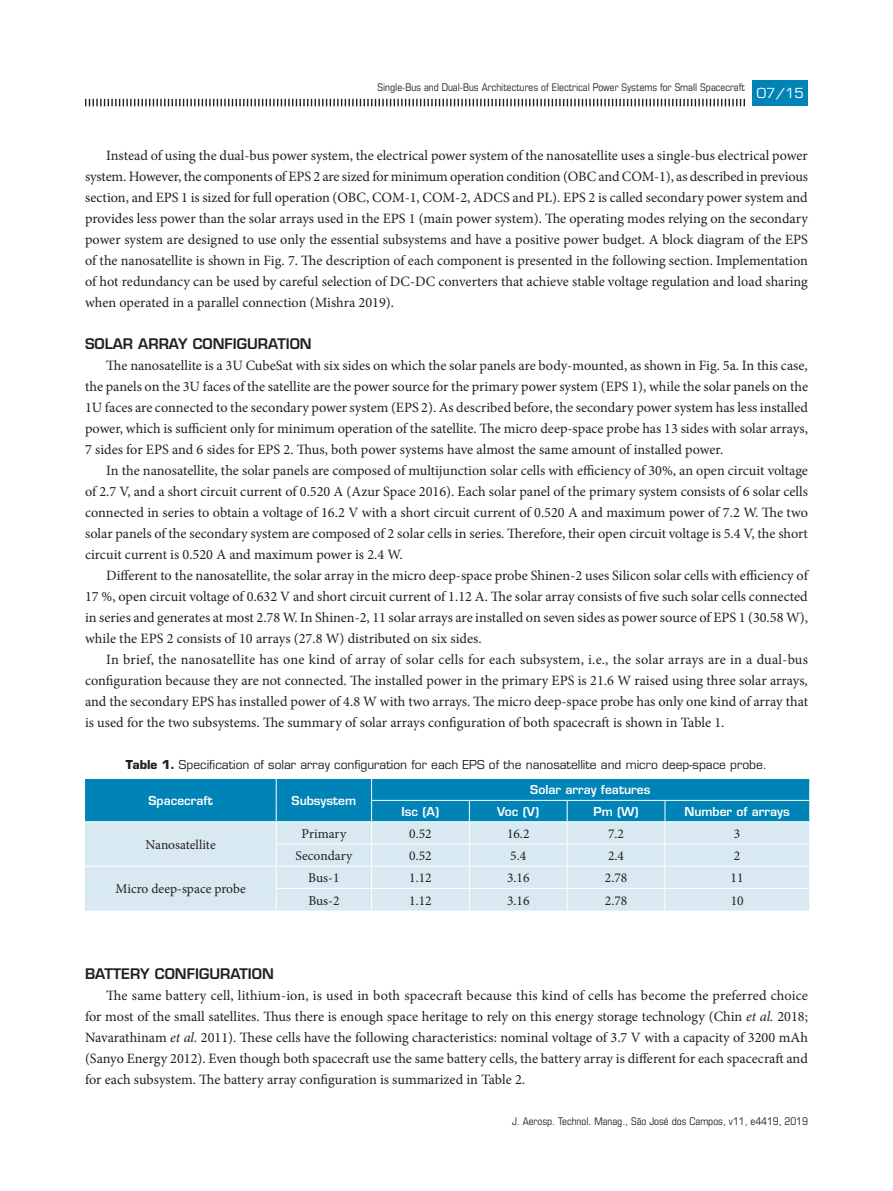
<style>
.page{position:relative;width:893px;height:1191px;background:#fff}
.page>*{position:absolute;margin:0;border:0;box-sizing:border-box;transform-origin:0 0}
.t1{font:14.25px/21px "Minion Pro";color:#231f20;text-align:justify}
.t2{font:600 14.25px "Eurostile LT Std";color:#231f20}
.t3{font:13.5px "Minion Pro";color:#231f20}
.t4{font:13.5px "Eurostile LT Std";color:#fff}
.t5{font:12px "Eurostile LT Std";color:#231f20}
.t6{font:600 12px "Eurostile LT Std";color:#fff}
.t7{font:condensed 10.5px "Eurostile LT Std";color:#231f20}
.s1{font-weight:700}
.s2{font-style:italic}
</style>
<div class="page">
<svg style="left:85px;top:99px;width:660px;height:7px"></svg>
<div style="left:753px;top:81px;width:55px;height:25px;background:#0083b6"></div>
<svg style="left:85px;top:779px;width:724px;height:131px;background:#95c9de"></svg>
<p class="t7" style="left:378px;top:81px;width:369px">Single-Bus and Dual-Bus Architectures of Electrical Power Systems for Small Spacecraft</p>
<p class="t4" style="left:757px;top:85px;width:49px">07 15</p>
<p class="t4" style="left:763px;top:85px;width:36px">xx/xx</p>
<p class="t1" style="left:85px;top:144px;width:724px;text-indent:21px">Instead of using the dual-bus power system, the electrical power system of the nanosatellite uses a single-bus electrical power system. However, the components of EPS 2 are sized for minimum operation condition (OBC and COM-1), as described in previous section, and EPS 1 is sized for full operation (OBC, COM-1, COM-2, ADCS and PL). EPS 2 is called secondary power system and provides less power than the solar arrays used in the EPS 1 (main power system). The operating modes relying on the secondary power system are designed to use only the essential subsystems and have a positive power budget. A block diagram of the EPS of the nanosatellite is shown in Fig. 7. The description of each component is presented in the following section. Implementation of hot redundancy can be used by careful selection of DC-DC converters that achieve stable voltage regulation and load sharing when operated in a parallel connection (Mishra 2019).</p>
<p class="t2" style="left:85px;top:334px;width:228px">SOLAR ARRAY CONFIGURATION</p>
<p class="t1" style="left:85px;top:354px;width:725px;text-indent:21px">The nanosatellite is a 3U CubeSat with six sides on which the solar panels are body-mounted, as shown in Fig. 5a. In this case, the panels on the 3U faces of the satellite are the power source for the primary power system (EPS 1), while the solar panels on the 1U faces are connected to the secondary power system (EPS 2). As described before, the secondary power system has less installed power, which is sufficient only for minimum operation of the satellite. The micro deep-space probe has 13 sides with solar arrays, 7 sides for EPS and 6 sides for EPS 2. Thus, both power systems have almost the same amount of installed power.</p>
<p class="t1" style="left:85px;top:460px;width:724px;text-indent:21px">In the nanosatellite, the solar panels are composed of multijunction solar cells with efficiency of 30%, an open circuit voltage of 2.7 V, and a short circuit current of 0.520 A (Azur Space 2016). Each solar panel of the primary system consists of 6 solar cells connected in series to obtain a voltage of 16.2 V with a short circuit current of 0.520 A and maximum power of 7.2 W. The two solar panels of the secondary system are composed of 2 solar cells in series. Therefore, their open circuit voltage is 5.4 V, the short circuit current is 0.520 A and maximum power is 2.4 W.</p>
<p class="t1" style="left:85px;top:565px;width:724px;text-indent:21px">Different to the nanosatellite, the solar array in the micro deep-space probe Shinen-2 uses Silicon solar cells with efficiency of 17 %, open circuit voltage of 0.632 V and short circuit current of 1.12 A. The solar array consists of five such solar cells connected in series and generates at most 2.78 W. In Shinen-2, 11 solar arrays are installed on seven sides as power source of EPS 1 (30.58 W), while the EPS 2 consists of 10 arrays (27.8 W) distributed on six sides.</p>
<p class="t1" style="left:85px;top:649px;width:724px;text-indent:21px">In brief, the nanosatellite has one kind of array of solar cells for each subsystem, i.e., the solar arrays are in a dual-bus configuration because they are not connected. The installed power in the primary EPS is 21.6 W raised using three solar arrays, and the secondary EPS has installed power of 4.8 W with two arrays. The micro deep-space probe has only one kind of array that is used for the two subsystems. The summary of solar arrays configuration of both spacecraft is shown in Table 1.</p>
<p class="t5" style="left:126px;top:757px;width:643px"><span class="s1">Table 1.</span> Specification of solar array configuration for each EPS of the nanosatellite and micro deep-space probe.</p>
<p class="t6" style="left:148px;top:793px;width:66px">Spacecraft</p>
<p class="t6" style="left:292px;top:793px;width:66px">Subsystem</p>
<p class="t6" style="left:530px;top:782px;width:122px">Solar array features</p>
<p class="t6" style="left:402px;top:804px;width:39px">Isc (A)</p>
<p class="t6" style="left:497px;top:804px;width:43px">Voc (V)</p>
<p class="t6" style="left:593px;top:804px;width:47px">Pm (W)</p>
<p class="t6" style="left:684px;top:804px;width:107px">Number of arrays</p>
<p class="t3" style="left:146px;top:835px;width:72px">Nanosatellite</p>
<p class="t3" style="left:115px;top:880px;width:132px">Micro deep-space probe</p>
<p class="t3" style="left:302px;top:824px;width:46px">Primary</p>
<p class="t3" style="left:409px;top:824px;width:24px">0.52</p>
<p class="t3" style="left:507px;top:824px;width:24px">16.2</p>
<p class="t3" style="left:608px;top:824px;width:18px">7.2</p>
<p class="t3" style="left:734px;top:824px;width:8px">3</p>
<p class="t3" style="left:296px;top:847px;width:58px">Secondary</p>
<p class="t3" style="left:409px;top:847px;width:24px">0.52</p>
<p class="t3" style="left:510px;top:847px;width:18px">5.4</p>
<p class="t3" style="left:608px;top:847px;width:18px">2.4</p>
<p class="t3" style="left:734px;top:847px;width:8px">2</p>
<p class="t3" style="left:308px;top:869px;width:33px">Bus-1</p>
<p class="t3" style="left:409px;top:869px;width:24px">1.12</p>
<p class="t3" style="left:507px;top:869px;width:24px">3.16</p>
<p class="t3" style="left:605px;top:869px;width:24px">2.78</p>
<p class="t3" style="left:731px;top:869px;width:14px">11</p>
<p class="t3" style="left:308px;top:891px;width:33px">Bus-2</p>
<p class="t3" style="left:409px;top:891px;width:24px">1.12</p>
<p class="t3" style="left:507px;top:891px;width:24px">3.16</p>
<p class="t3" style="left:605px;top:891px;width:24px">2.78</p>
<p class="t3" style="left:731px;top:891px;width:14px">10</p>
<p class="t2" style="left:85px;top:964px;width:190px">BATTERY CONFIGURATION</p>
<p class="t1" style="left:85px;top:984px;width:724px;text-indent:21px">The same battery cell, lithium-ion, is used in both spacecraft because this kind of cells has become the preferred choice for most of the small satellites. Thus there is enough space heritage to rely on this energy storage technology (Chin <span class="s2">et al.</span> 2018; Navarathinam <span class="s2">et al.</span> 2011). These cells have the following characteristics: nominal voltage of 3.7 V with a capacity of 3200 mAh (Sanyo Energy 2012). Even though both spacecraft use the same battery cells, the battery array is different for each spacecraft and for each subsystem. The battery array configuration is summarized in Table 2.</p>
<p class="t7" style="left:512px;top:1114px;width:297px">J. Aerosp. Technol. Manag., São José dos Campos, v11, e4419, 2019</p>
</div>
